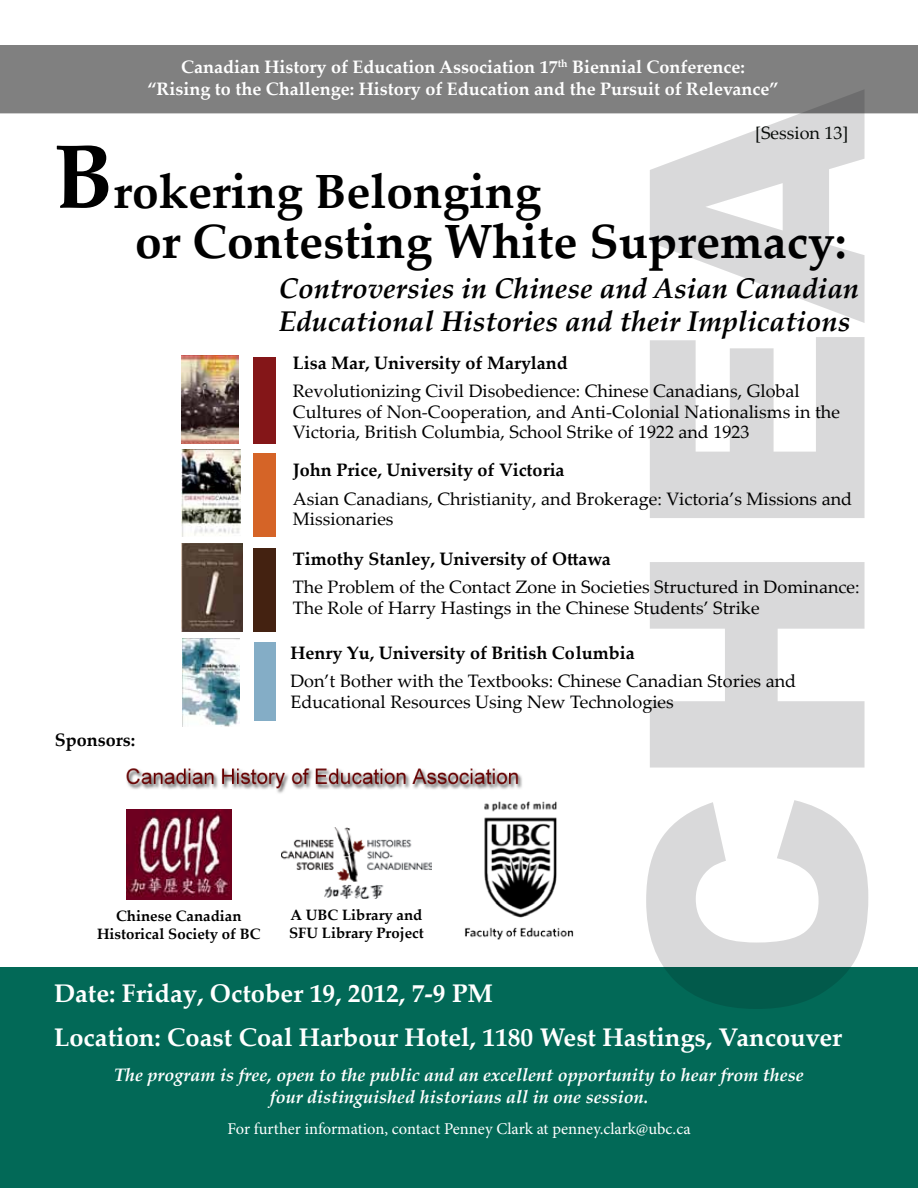
<style>
.page{position:relative;width:918px;height:1188px;background:#fff}
.page>*{position:absolute;margin:0;border:0;box-sizing:border-box;transform-origin:0 0}
.t1{font:900 300px "Arial";color:#04060a}
.t2{font:700 48px "Palatino Linotype";color:#000}
.t3{font:italic 700 28.5px/32.7px "Palatino Linotype";color:#000}
.t4{font:700 25.5px/44.2px "Palatino Linotype";color:#fff}
.t5{font:18px/20.7px "Palatino Linotype";color:#000}
.t6{font:700 18px "Palatino Linotype";color:#000}
.t7{font:700 18px/21.6px "Palatino Linotype";color:#fff;text-align:center}
.t8{font:italic 700 18px "Palatino Linotype";color:#fff}
.t9{font:18px "Palatino Linotype";color:#070b08}
.t10{font:16.5px "Minion Pro";color:#fff}
.t11{font:700 15px "Palatino Linotype";color:#000}
.s1{font-size:90px}
</style>
<div class="page">
<div style="left:1px;top:46px;width:916px;height:67px;background:#808080"></div>
<div style="left:0;top:967px;width:918px;height:221px;background:#026957"></div>
<img style="left:126px;top:810px;width:106px;height:90px">
<div style="left:254px;top:357px;width:22px;height:87px;background:#841618"></div>
<img style="left:182px;top:356px;width:57px;height:88px">
<div style="left:254px;top:453px;width:22px;height:83px;background:#d56427"></div>
<img style="left:182px;top:450px;width:59px;height:86px">
<div style="left:254px;top:642px;width:22px;height:79px;background:#84adc6"></div>
<img style="left:182px;top:638px;width:58px;height:89px">
<div style="left:254px;top:548px;width:22px;height:84px;background:#421"></div>
<img style="left:181px;top:544px;width:61px;height:88px">
<img style="left:464px;top:802px;width:110px;height:138px">
<img style="left:126px;top:768px;width:396px;height:25px">
<img style="left:281px;top:827px;width:151px;height:72px">
<p class="t7" style="left:148px;top:56px;width:632px">Canadian History of Education Association 17<sup>th</sup> Biennial Conference: “Rising to the Challenge: History of Education and the Pursuit of Relevance”</p>
<p class="t9" style="left:755px;top:120px;width:95px">[Session 13]</p>
<h1 class="t1" style="left:540px;top:1023px;width:935px;rotate:-90deg">CHEA</h1>
<h2 class="t2" style="left:54px;top:157px;width:489px"><span class="s1">B</span>rokering Belonging</h2>
<h2 class="t2" style="left:135px;top:208px;width:713px">or Contesting White Supremacy:</h2>
<h3 class="t3" style="left:279px;top:271px;width:582px">Controversies in Chinese and Asian Canadian<br>Educational Histories and their Implications</h3>
<p class="t6" style="left:293px;top:350px;width:276px">Lisa Mar, University of Maryland</p>
<p class="t5" style="left:293px;top:380px;width:549px">Revolutionizing Civil Disobedience: Chinese Canadians, Global<br>Cultures of Non-Cooperation, and Anti-Colonial Nationalisms in the<br>Victoria, British Columbia, School Strike of 1922 and 1923</p>
<p class="t6" style="left:293px;top:457px;width:273px">John Price, University of Victoria</p>
<p class="t5" style="left:293px;top:487px;width:561px">Asian Canadians, Christianity, and Brokerage: Victoria’s Missions and<br>Missionaries</p>
<p class="t6" style="left:293px;top:546px;width:320px">Timothy Stanley, University of Ottawa</p>
<p class="t5" style="left:293px;top:576px;width:568px">The Problem of the Contact Zone in Societies Structured in Dominance:<br>The Role of Harry Hastings in the Chinese Students’ Strike</p>
<p class="t6" style="left:290px;top:640px;width:346px">Henry Yu, University of British Columbia</p>
<p class="t5" style="left:290px;top:670px;width:507px">Don’t Bother with the Textbooks: Chinese Canadian Stories and<br>Educational Resources Using New Technologies</p>
<p class="t6" style="left:55px;top:727px;width:82px">Sponsors:</p>
<p class="t11" style="left:291px;top:905px;width:133px">A UBC Library and</p>
<p class="t11" style="left:116px;top:905px;width:127px">Chinese Canadian</p>
<p class="t11" style="left:289px;top:923px;width:136px">SFU Library Project</p>
<p class="t11" style="left:97px;top:923px;width:165px">Historical Society of BC</p>
<h3 class="t4" style="left:54px;top:970px;width:790px">Date: Friday, October 19, 2012, 7-9 PM<br>Location: Coast Coal Harbour Hotel, 1180 West Hastings, Vancouver</h3>
<p class="t8" style="left:114px;top:1062px;width:691px">The program is free, open to the public and an excellent opportunity to hear from these</p>
<p class="t8" style="left:270px;top:1084px;width:380px">four distinguished historians all in one session.</p>
<p class="t10" style="left:227px;top:1118px;width:465px">For further information, contact Penney Clark at penney.clark@ubc.ca</p>
</div>
